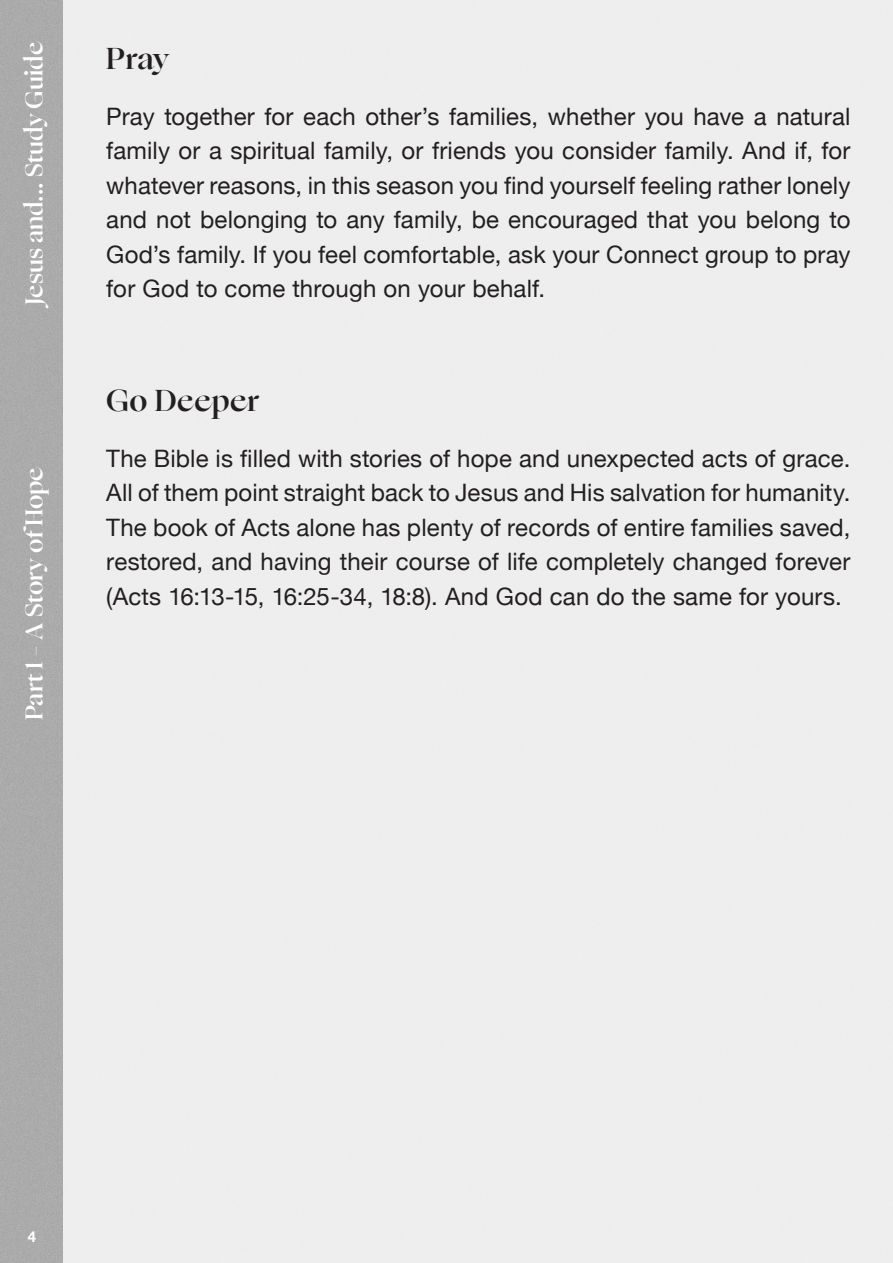
<style>
.page{position:relative;width:893px;height:1263px;background:#fff}
.page>*{position:absolute;margin:0;border:0;box-sizing:border-box;transform-origin:0 0}
.Section_Title{font:700 30px "Ogg";letter-spacing:.015em;color:#231f20}
.t1{font:24px/34.5px "Helvetica Neue";letter-spacing:.005em;color:#231f20;text-align:justify}
.t2{font:700 24px "Ogg";letter-spacing:-.005em;color:#fff}
.t3{font:700 15px "Helvetica Neue";color:#fff}
</style>
<div class="page">
<div style="left:0;top:0;width:64px;height:1263px;background:#ababab"></div>
<div style="left:64px;top:0;width:829px;height:1263px;background:#eee"></div>
<p class="t2" style="left:18px;top:305px;width:266px;rotate:-90deg">Jesus and... Study Guide</p>
<p class="t2" style="left:18px;top:720px;width:256px;rotate:-90deg">Part 1 – A Story ofHope</p>
<p class="Section_Title" style="left:106px;top:38px;width:64px">Pray</p>
<p class="t1" style="left:106px;top:100px;width:746px">Pray together for each other’s families, whether you have a natural family or a spiritual family, or friends you consider family. And if, for whatever reasons, in this season you find yourself feeling rather lonely and not belonging to any family, be encouraged that you belong to God’s family. If you feel comfortable, ask your Connect group to pray for God to come through on your behalf.</p>
<p class="Section_Title" style="left:106px;top:380px;width:154px">Go Deeper</p>
<p class="t1" style="left:106px;top:442px;width:746px">The Bible is filled with stories of hope and unexpected acts of grace.<br>All of them point straight back to Jesus and His salvation for humanity.<br>The book of Acts alone has plenty of records of entire families saved, restored, and having their course of life completely changed forever (Acts 16:13-15, 16:25-34, 18:8). And God can do the same for yours.</p>
<p class="t3" style="left:28px;top:1224px;width:10px">4</p>
</div>
